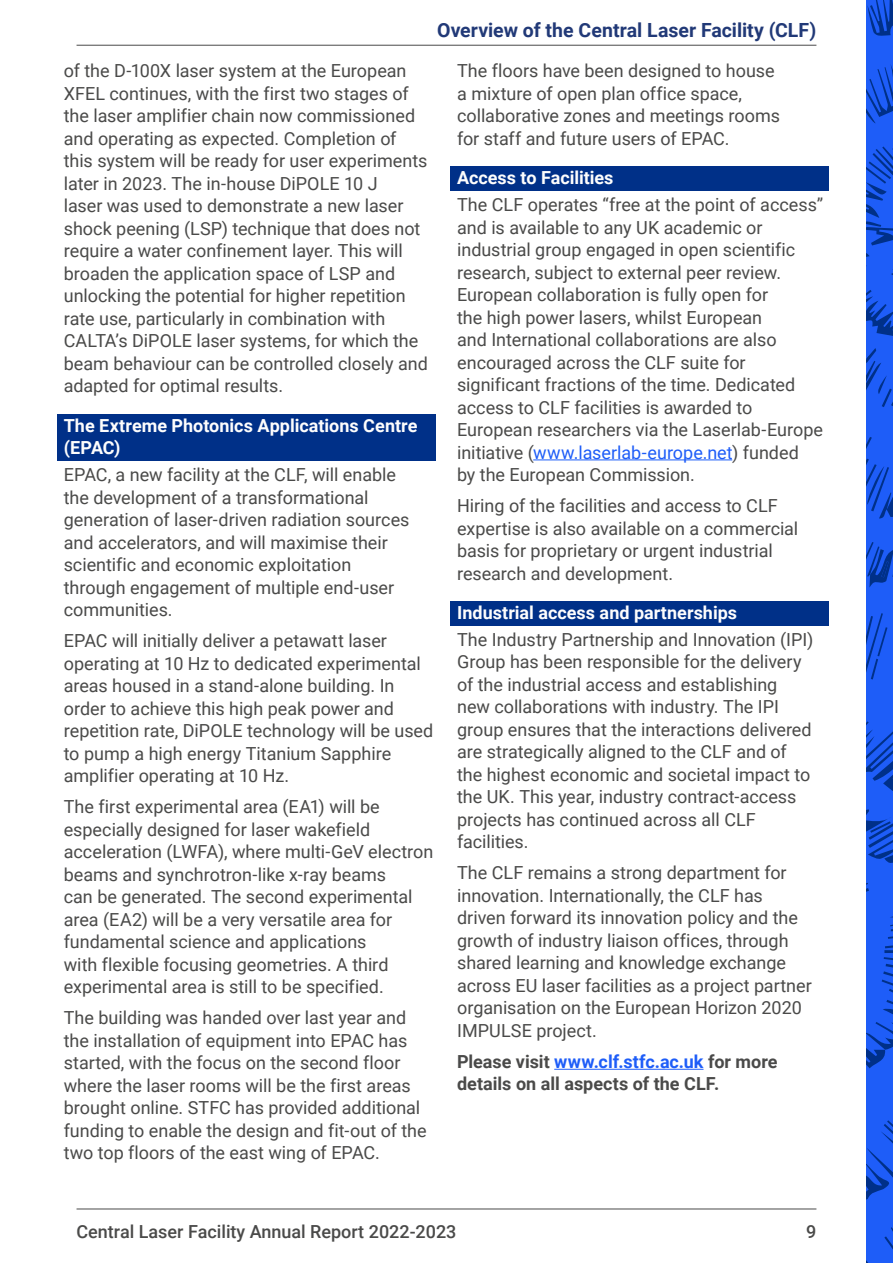
<style>
.page{position:relative;width:893px;height:1263px;background:#fff}
.page>*{position:absolute;margin:0;border:0;box-sizing:border-box;transform-origin:0 0}
.t1{font:700 19.5px "Roboto";color:#213977}
.Body_copy{font:18px/22.5px "Roboto";color:#4a4a49}
.H3_subtitles_EPAC{font:700 18px/22.5px "Roboto";color:#fdfdfd}
.Body_copy_bold{font:700 18px/22.5px "Roboto";color:#4a4a49}
.t2{font:500 18px "Roboto";color:#4a4a49}
.s1{color:#1e5df8}
</style>
<div class="page">
<hr style="left:77px;top:1209px;width:739px;height:1px;background:#4a4a49">
<div style="left:866px;top:0;width:27px;height:1263px;background:#1e5df8"></div>
<svg style="left:867px;top:0;width:26px;height:36px"></svg>
<svg style="left:866px;top:64px;width:27px;height:59px"></svg>
<svg style="left:866px;top:437px;width:27px;height:82px"></svg>
<svg style="left:866px;top:290px;width:27px;height:46px"></svg>
<svg style="left:866px;top:146px;width:27px;height:129px"></svg>
<svg style="left:866px;top:613px;width:21px;height:66px"></svg>
<svg style="left:866px;top:348px;width:27px;height:59px"></svg>
<svg style="left:866px;top:1227px;width:27px;height:36px"></svg>
<svg style="left:866px;top:1120px;width:27px;height:80px"></svg>
<svg style="left:866px;top:721px;width:27px;height:142px"></svg>
<svg style="left:866px;top:883px;width:27px;height:185px"></svg>
<svg style="left:866px;top:542px;width:27px;height:45px"></svg>
<hr style="left:77px;top:45px;width:739px;height:1px;background:#4a4a49">
<div style="left:57px;top:414px;width:379px;height:47px;background:#003088"></div>
<div style="left:451px;top:167px;width:378px;height:24px;background:#003088"></div>
<hr style="left:533px;top:459px;width:199px;height:1px;background:#1e5df8">
<div style="left:451px;top:601px;width:378px;height:24px;background:#003088"></div>
<hr style="left:554px;top:1069px;width:149px;height:1px;background:#1e5df8">
<p class="t1" style="left:437px;top:16px;width:381px">Overview of the Central Laser Facility (CLF)</p>
<p class="Body_copy" style="left:64px;top:59px;width:366px">of the D-100X laser system at the European XFEL continues, with the first two stages of the laser amplifier chain now commissioned and operating as expected. Completion of this system will be ready for user experiments later in 2023. The in-house DiPOLE 10 J<br>laser was used to demonstrate a new laser shock peening (LSP) technique that does not require a water confinement layer. This will broaden the application space of LSP and unlocking the potential for higher repetition rate use, particularly in combination with CALTA’s DiPOLE laser systems, for which the beam behaviour can be controlled closely and adapted for optimal results.</p>
<h3 class="H3_subtitles_EPAC" style="left:64px;top:413px;width:355px">The Extreme Photonics Applications Centre (EPAC)</h3>
<p class="Body_copy" style="left:64px;top:463px;width:347px">EPAC, a new facility at the CLF, will enable the development of a transformational generation of laser-driven radiation sources and accelerators, and will maximise their scientific and economic exploitation through engagement of multiple end-user communities.</p>
<p class="Body_copy" style="left:64px;top:629px;width:371px">EPAC will initially deliver a petawatt laser operating at 10 Hz to dedicated experimental areas housed in a stand-alone building. In order to achieve this high peak power and repetition rate, DiPOLE technology will be used to pump a high energy Titanium Sapphire amplifier operating at 10 Hz.</p>
<p class="Body_copy" style="left:64px;top:795px;width:371px">The first experimental area (EA1) will be especially designed for laser wakefield acceleration (LWFA), where multi-GeV electron beams and synchrotron-like x-ray beams<br>can be generated. The second experimental area (EA2) will be a very versatile area for fundamental science and applications<br>with flexible focusing geometries. A third experimental area is still to be specified.</p>
<p class="Body_copy" style="left:64px;top:1006px;width:364px">The building was handed over last year and the installation of equipment into EPAC has started, with the focus on the second floor where the laser rooms will be the first areas brought online. STFC has provided additional funding to enable the design and fit-out of the two top floors of the east wing of EPAC.</p>
<p class="Body_copy" style="left:457px;top:59px;width:324px">The floors have been designed to house a mixture of open plan office space, collaborative zones and meetings rooms for staff and future users of EPAC.</p>
<h3 class="H3_subtitles_EPAC" style="left:457px;top:166px;width:158px">Access to Facilities</h3>
<p class="Body_copy" style="left:457px;top:193px;width:367px">The CLF operates “free at the point of access” and is available to any UK academic or industrial group engaged in open scientific research, subject to external peer review.<br>European collaboration is fully open for<br>the high power lasers, whilst European<br>and International collaborations are also encouraged across the CLF suite for significant fractions of the time. Dedicated access to CLF facilities is awarded to European researchers via the Laserlab-Europe initiative (<span class="s1">www.laserlab-europe.net</span>) funded<br>by the European Commission.</p>
<p class="Body_copy" style="left:457px;top:494px;width:343px">Hiring of the facilities and access to CLF expertise is also available on a commercial basis for proprietary or urgent industrial research and development.</p>
<h3 class="H3_subtitles_EPAC" style="left:457px;top:601px;width:282px">Industrial access and partnerships</h3>
<p class="Body_copy" style="left:457px;top:627px;width:358px">The Industry Partnership and Innovation (IPI)<br>Group has been responsible for the delivery of the industrial access and establishing new collaborations with industry. The IPI group ensures that the interactions delivered are strategically aligned to the CLF and of the highest economic and societal impact to the UK. This year, industry contract-access projects has continued across all CLF facilities.</p>
<p class="Body_copy" style="left:457px;top:861px;width:356px">The CLF remains a strong department for innovation. Internationally, the CLF has driven forward its innovation policy and the growth of industry liaison offices, through shared learning and knowledge exchange across EU laser facilities as a project partner organisation on the European Horizon 2020<br>IMPULSE project.</p>
<p class="Body_copy_bold" style="left:457px;top:1049px;width:322px">Please visit <span class="s1">www.clf.stfc.ac.uk</span> for more details on all aspects of the CLF.</p>
<p class="t2" style="left:77px;top:1218px;width:381px">Central Laser Facility Annual Report 2022-2023</p>
<p class="t2" style="left:806px;top:1218px;width:12px">9</p>
</div>
